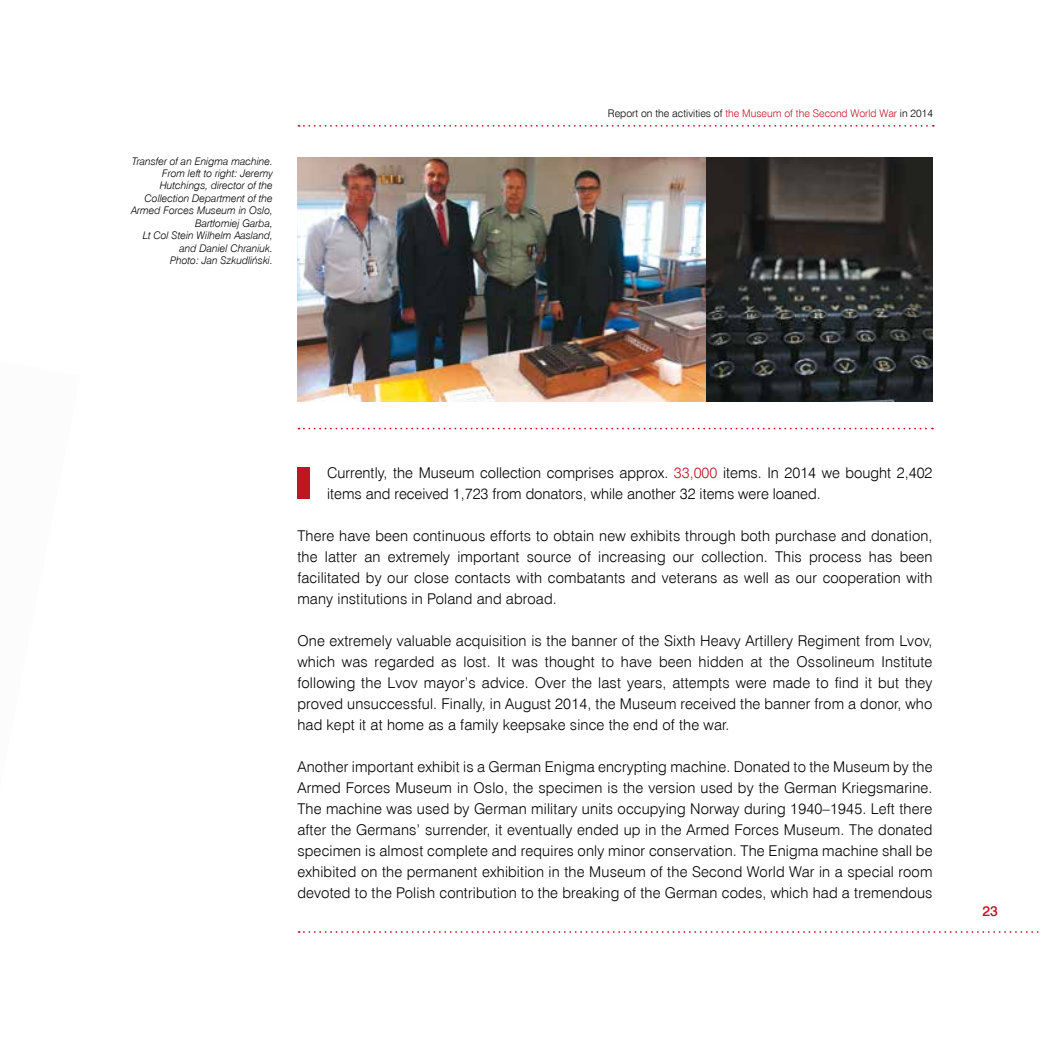
<style>
.page{position:relative;width:1042px;height:1042px;background:#fff}
.page>*{position:absolute;margin:0;border:0;box-sizing:border-box;transform-origin:0 0}
.t1{font:14.88px/21px "Swis 721 Lt EU Normal";letter-spacing:.01em;color:#000;text-align:justify}
.t2{font:14px "Swis 721 Md EU Normal";color:#be1622}
.t3{font:10.5px/12.4px "Swis 721 Lt EU Italic";color:#000;text-align:right}
.t4{font:10.5px "Swis 721 Lt EU Normal";color:#000}
.s1{color:#be1622}
</style>
<div class="page">
<svg style="left:299px;top:125px;width:635px;height:2px"></svg>
<svg style="left:299px;top:931px;width:740px;height:2px"></svg>
<div style="left:298px;top:467px;width:12px;height:32px;background:#be1622"></div>
<svg style="left:299px;top:428px;width:634px;height:1px"></svg>
<img style="left:298px;top:157px;width:634px;height:245px">
<p class="t3" style="left:131px;top:155px;width:143px">Transfer of an Enigma machine.<br>From left to right: Jeremy<br>Hutchings, director of the<br>Collection Department of the<br>Armed Forces Museum in Oslo,<br>Bartłomiej Garba,<br>Lt Col Stein Wilhelm Aasland, and Daniel Chraniuk.<br>Photo: Jan Szkudliński.</p>
<p class="t4" style="left:608px;top:107px;width:326px">Report on the activities of <span class="s1">the Museum of the Second World War</span> in 2014</p>
<p class="t1" style="left:327px;top:463px;width:607px">Currently, the Museum collection comprises approx. <span class="s1">33,000</span> items. In 2014 we bought 2,402 items and received 1,723 from donators, while another 32 items were loaned.</p>
<p class="t1" style="left:297px;top:526px;width:636px">There have been continuous efforts to obtain new exhibits through both purchase and donation, the latter an extremely important source of increasing our collection. This process has been facilitated by our close contacts with combatants and veterans as well as our cooperation with many institutions in Poland and abroad.</p>
<p class="t1" style="left:297px;top:631px;width:636px">One extremely valuable acquisition is the banner of the Sixth Heavy Artillery Regiment from Lvov, which was regarded as lost. It was thought to have been hidden at the Ossolineum Institute following the Lvov mayor’s advice. Over the last years, attempts were made to find it but they proved unsuccessful. Finally, in August 2014, the Museum received the banner from a donor, who had kept it at home as a family keepsake since the end of the war.</p>
<p class="t1" style="left:297px;top:757px;width:637px">Another important exhibit is a German Enigma encrypting machine. Donated to the Museum by the Armed Forces Museum in Oslo, the specimen is the version used by the German Kriegsmarine.<br>The machine was used by German military units occupying Norway during 1940–1945. Left there after the Germans’ surrender, it eventually ended up in the Armed Forces Museum. The donated specimen is almost complete and requires only minor conservation. The Enigma machine shall be exhibited on the permanent exhibition in the Museum of the Second World War in a special room devoted to the Polish contribution to the breaking of the German codes, which had a tremendous</p>
<p class="t2" style="left:982px;top:902px;width:17px">23</p>
</div>
